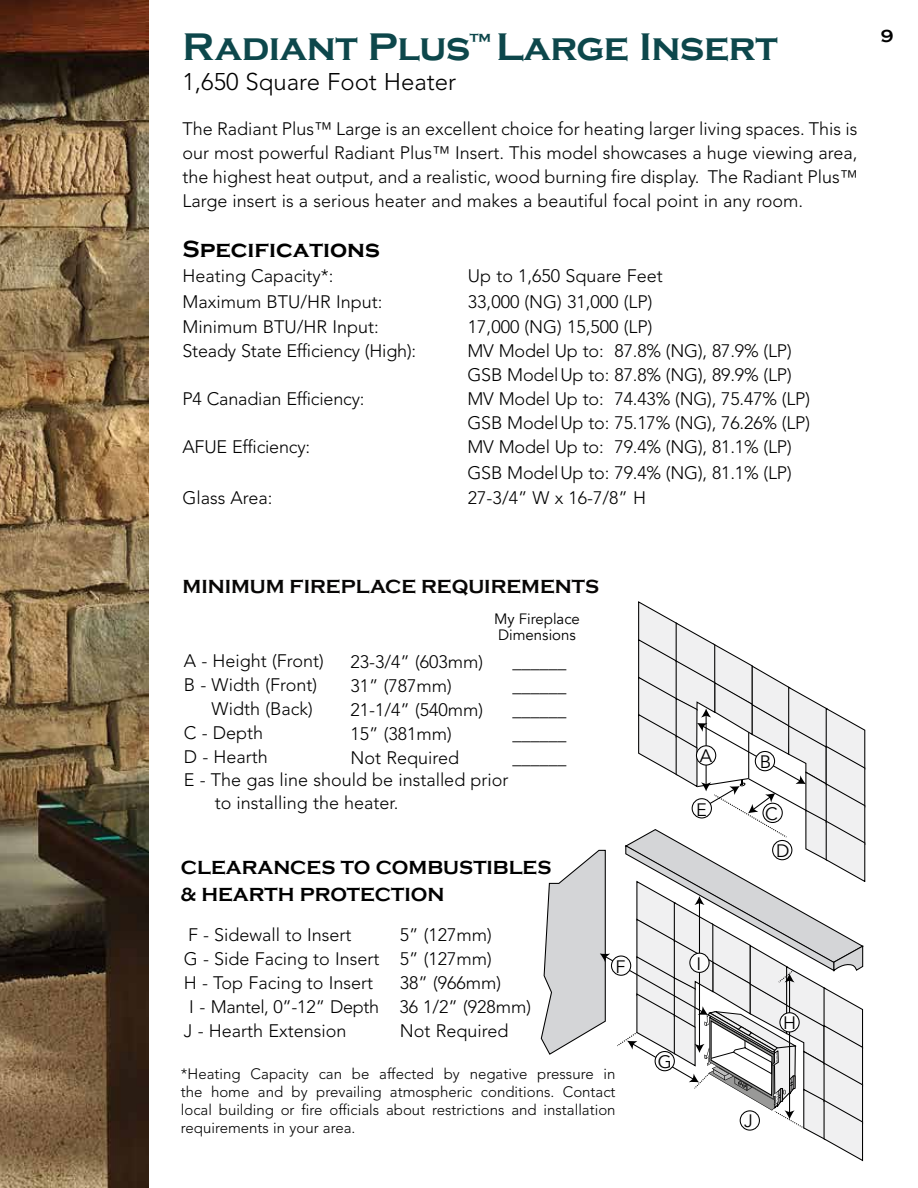
<style>
.page{position:relative;width:918px;height:1188px;background:#fff}
.page>*{position:absolute;margin:0;border:0;box-sizing:border-box;transform-origin:0 0}
.t1{font:700 39.6px "Copperplate Gothic";letter-spacing:-.01em;color:#0d474b}
.t2{font:300 24px "Avenir LT Std";color:#000}
.t3{font:700 24px "Copperplate Gothic";color:#000}
.t4{font:700 19.5px/27px "Copperplate Gothic";color:#000}
.t5{font:700 19.5px "Copperplate Gothic";color:#070605}
.t6{font:300 18px/24px "Avenir LT Std";color:#000}
.t7{font:18px/37.2px "Avenir";color:#000}
.t8{font:700 18px "Copperplate Gothic";color:#000}
.t9{font:300 15px/18px "Avenir LT Std";color:#000;text-align:justify}
.t10{font:15px/16.5px "Avenir";color:#000}
.s1{color:#fff}
</style>
<div class="page">
<img style="left:0;top:0;width:148px;height:1188px">
<svg style="left:540px;top:601px;width:326px;height:561px"></svg>
<h1 class="t1" style="left:182px;top:25px;width:597px">Radiant Plus<sup>™</sup> Large Insert</h1>
<h2 class="t2" style="left:182px;top:68px;width:275px">1,650 Square Foot Heater</h2>
<p class="t6" style="left:182px;top:117px;width:677px;text-align:justify">The Radiant Plus™ Large is an excellent choice for heating larger living spaces. This is our most powerful Radiant Plus™ Insert. This model showcases a huge viewing area, the highest heat output, and a realistic, wood burning fire display. The Radiant Plus™ Large insert is a serious heater and makes a beautiful focal point in any room.</p>
<h2 class="t3" style="left:182px;top:235px;width:199px">Specifications</h2>
<p class="t6" style="left:182px;top:264px;width:153px">Heating Capacity*:</p>
<p class="t6" style="left:468px;top:264px;width:196px">Up to 1,650 Square Feet</p>
<p class="t6" style="left:182px;top:290px;width:201px">Maximum BTU/HR Input:</p>
<p class="t6" style="left:468px;top:290px;width:186px">33,000 (NG) 31,000 (LP)</p>
<p class="t6" style="left:182px;top:315px;width:198px">Minimum BTU/HR Input:</p>
<p class="t6" style="left:468px;top:315px;width:186px">17,000 (NG) 15,500 (LP)</p>
<p class="t6" style="left:182px;top:339px;width:235px">Steady State Efficiency (High):</p>
<p class="t6" style="left:467px;top:339px;width:326px">MV Model Up to: 87.8% (NG), 87.9% (LP)<br>GSB ModelUp to: 87.8% (NG), 89.9% (LP)</p>
<p class="t6" style="left:182px;top:387px;width:184px">P4 Canadian Efficiency:</p>
<p class="t6" style="left:467px;top:387px;width:344px">MV Model Up to: 74.43% (NG), 75.47% (LP)<br>GSB ModelUp to: 75.17% (NG), 76.26% (LP)</p>
<p class="t6" style="left:182px;top:435px;width:129px">AFUE Efficiency:</p>
<p class="t6" style="left:467px;top:434px;width:326px;line-height:25.5px">MV Model Up to: 79.4% (NG), 81.1% (LP)<br>GSB ModelUp to: 79.4% (NG), 81.1% (LP)</p>
<p class="t6" style="left:182px;top:486px;width:92px">Glass Area:</p>
<p class="t6" style="left:468px;top:486px;width:180px">27-3/4” W x 16-7/8” H</p>
<p class="t8" style="left:881px;top:26px;width:14px">9</p>
<p class="t5" style="left:182px;top:576px;width:418px">MINIMUM FIREPLACE REQUIREMENTS</p>
<p class="t6" style="left:184px;top:649px;width:141px">A - Height (Front)<br>B - Width (Front)<br><span class="s1">B -</span> Width (Back)<br>C - Depth<br>D - Hearth</p>
<p class="t6" style="left:350px;top:650px;width:134px">23-3/4” (603mm)</p>
<p class="t6" style="left:350px;top:674px;width:103px">31” (787mm)</p>
<p class="t6" style="left:350px;top:698px;width:134px">21-1/4” (540mm)</p>
<p class="t6" style="left:350px;top:722px;width:103px">15” (381mm)</p>
<p class="t6" style="left:350px;top:746px;width:110px">Not Required</p>
<p class="t10" style="left:494px;top:611px;width:87px">My Fireplace<br>Dimensions</p>
<p class="t6" style="left:512px;top:650px;width:55px">______</p>
<p class="t6" style="left:512px;top:674px;width:55px">______</p>
<p class="t6" style="left:512px;top:698px;width:55px">______</p>
<p class="t6" style="left:512px;top:722px;width:55px">______</p>
<p class="t6" style="left:512px;top:746px;width:55px">______</p>
<p class="t6" style="left:215px;top:769px;width:295px;line-height:22.5px;text-indent:-31px">E - The gas line should be installed prior to installing the heater.</p>
<p class="t4" style="left:181px;top:854px;width:372px">CLEARANCES TO COMBUSTIBLES &amp; HEARTH PROTECTION</p>
<p class="t6" style="left:188px;top:923px;width:165px">F - Sidewall to Insert</p>
<p class="t6" style="left:184px;top:923px;width:309px;text-align:justify;text-indent:216px">5” (127mm)<br>G - Side Facing to Insert 5” (127mm)<br>H - Top Facing to Insert</p>
<p class="t6" style="left:184px;top:971px;width:349px;text-indent:216px">38” (966mm)<br>I - Mantel, 0”-12” Depth 36 1/2” (928mm)<br>J - Hearth Extension</p>
<p class="t6" style="left:400px;top:1019px;width:110px">Not Required</p>
<p class="t7" style="left:700px;top:737px;width:14px">A</p>
<p class="t7" style="left:760px;top:743px;width:13px">B</p>
<p class="t7" style="left:696px;top:791px;width:12px">E</p>
<p class="t7" style="left:776px;top:795px;width:15px;text-indent:-11px">C<br>D</p>
<p class="t7" style="left:616px;top:948px;width:12px">F</p>
<p class="t7" style="left:697px;top:945px;width:6px">I</p>
<p class="t7" style="left:783px;top:1005px;width:14px">H</p>
<p class="t9" style="left:181px;top:1065px;width:436px">*Heating Capacity can be affected by negative pressure in the home and by prevailing atmospheric conditions. Contact local building or fire officials about restrictions and installation requirements in your area.</p>
<p class="t7" style="left:658px;top:1043px;width:16px">G</p>
<p class="t7" style="left:744px;top:1103px;width:10px">J</p>
</div>
